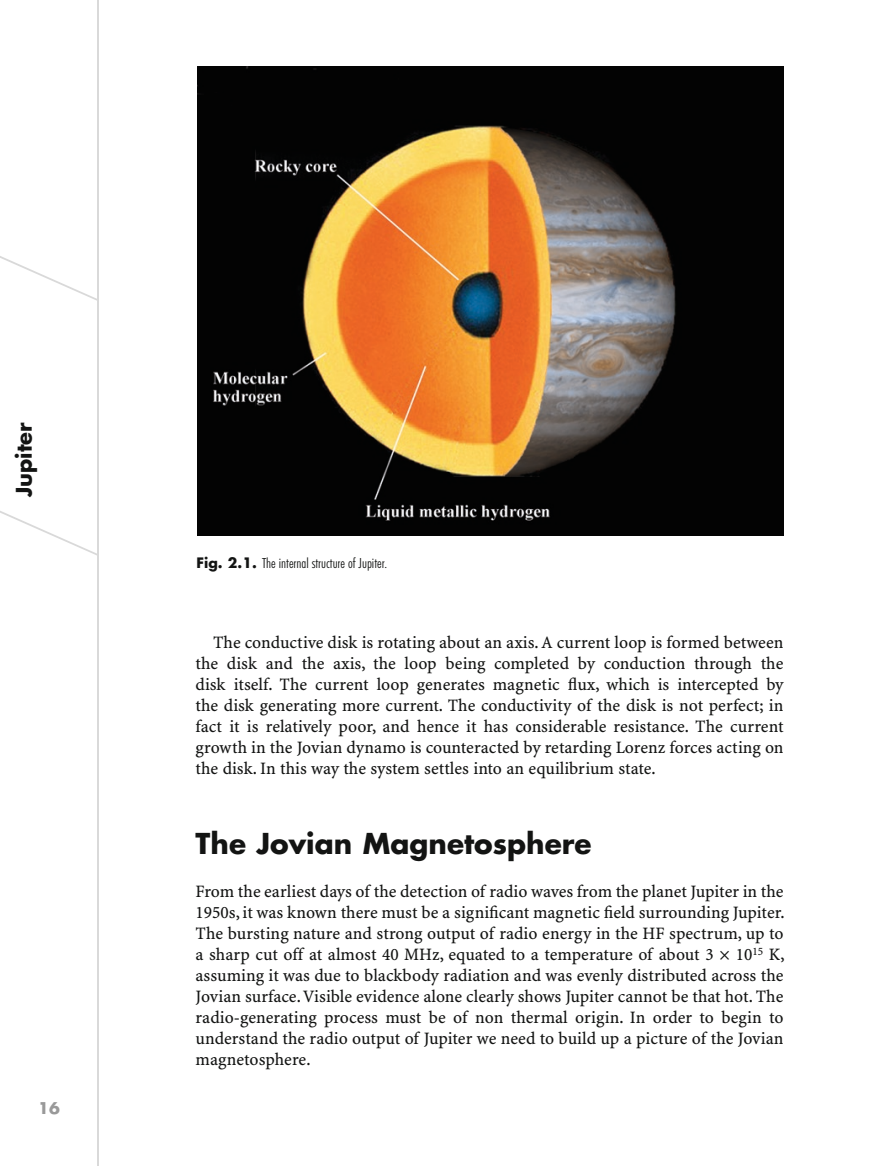
<style>
.page{position:relative;width:882px;height:1166px;background:#fff}
.page>*{position:absolute;margin:0;border:0;box-sizing:border-box;transform-origin:0 0}
.t1{font:700 28px "Futura";color:#131413}
.t2{font:700 21px "Futura";color:#131413}
.t3{font:17.5px/21px "S Minion Plus Tab";color:#131413;text-align:justify}
.t4{font:700 15.75px "Futura";color:#999}
.t5{font:14px "Futura Light Condensed BT";color:#131413}
.s1{font-family:"Futura";font-weight:700}
</style>
<div class="page">
<svg style="left:0;top:511px;width:97px;height:45px"></svg>
<hr style="left:97px;top:0;width:2px;height:1166px;background:#d9d9d9">
<svg style="left:0;top:256px;width:97px;height:45px"></svg>
<img style="left:198px;top:67px;width:586px;height:469px">
<p class="t2" style="left:10px;top:497px;width:76px;rotate:-90deg">Jupiter</p>
<p class="t4" style="left:38px;top:1097px;width:23px">16</p>
<p class="t5" style="left:197px;top:554px;width:192px"><span class="s1">Fig. 2.1.</span> The internal structure of Jupiter.</p>
<p class="t3" style="left:196px;top:631px;width:590px;text-indent:18px">The conductive disk is rotating about an axis. A current loop is formed between the disk and the axis, the loop being completed by conduction through the disk itself. The current loop generates magnetic flux, which is intercepted by the disk generating more current. The conductivity of the disk is not perfect; in fact it is relatively poor, and hence it has considerable resistance. The current growth in the Jovian dynamo is counteracted by retarding Lorenz forces acting on the disk. In this way the system settles into an equilibrium state.</p>
<h1 class="t1" style="left:196px;top:825px;width:397px">The Jovian Magnetosphere</h1>
<p class="t3" style="left:196px;top:881px;width:591px">From the earliest days of the detection of radio waves from the planet Jupiter in the 1950s, it was known there must be a significant magnetic field surrounding Jupiter.<br>The bursting nature and strong output of radio energy in the HF spectrum, up to a sharp cut off at almost 40 MHz, equated to a temperature of about 3 × 10<sup>15</sup> K, assuming it was due to blackbody radiation and was evenly distributed across the Jovian surface. Visible evidence alone clearly shows Jupiter cannot be that hot. The radio-generating process must be of non thermal origin. In order to begin to understand the radio output of Jupiter we need to build up a picture of the Jovian magnetosphere.</p>
</div>
